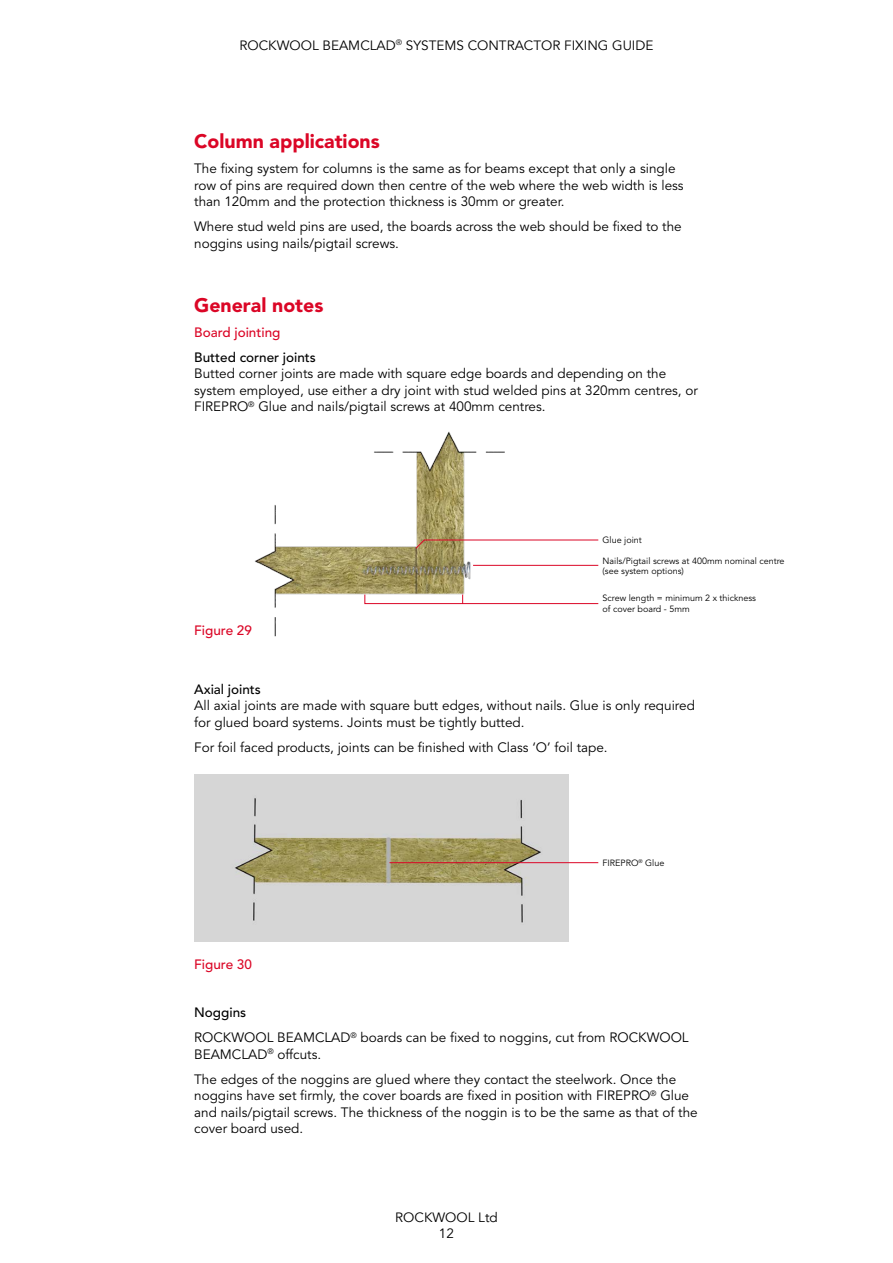
<style>
.page{position:relative;width:893px;height:1263px;background:#fff}
.page>*{position:absolute;margin:0;border:0;box-sizing:border-box;transform-origin:0 0}
.t1{font:900 19.5px "Avenir LT Std";color:#db0626}
.t2{font:13.5px/16.5px "Avenir LT Std";color:#000}
.t3{font:13.5px/16.2px "Avenir";color:#000;text-align:center}
.t4{font:500 13.5px "Avenir LT Std";color:#db0626}
.t5{font:500 13.5px "Avenir LT Std";color:#000}
.t6{font:9px/10.5px "Avenir LT Std";color:#000}
.s1{font-weight:500}
</style>
<div class="page">
<img style="left:255px;top:431px;width:313px;height:206px">
<img style="left:194px;top:775px;width:374px;height:167px">
<hr style="left:473px;top:565px;width:125px;height:1px;background:#db0626">
<hr style="left:389px;top:862px;width:209px;height:1px;background:#db0626">
<svg style="left:415px;top:539px;width:184px;height:10px"></svg>
<svg style="left:364px;top:594px;width:235px;height:10px"></svg>
<p class="t3" style="left:239px;top:37px;width:415px">ROCKWOOL BEAMCLAD<sup>®</sup> SYSTEMS CONTRACTOR FIXING GUIDE</p>
<h1 class="t1" style="left:194px;top:130px;width:187px">Column applications</h1>
<p class="t2" style="left:194px;top:161px;width:491px">The fixing system for columns is the same as for beams except that only a single row of pins are required down then centre of the web where the web width is less than 120mm and the protection thickness is 30mm or greater.</p>
<p class="t2" style="left:194px;top:219px;width:489px">Where stud weld pins are used, the boards across the web should be fixed to the noggins using nails/pigtail screws.</p>
<h1 class="t1" style="left:194px;top:293px;width:131px">General notes</h1>
<p class="t4" style="left:194px;top:324px;width:88px">Board jointing</p>
<p class="t5" style="left:194px;top:349px;width:123px">Butted corner joints</p>
<p class="t2" style="left:194px;top:366px;width:505px">Butted corner joints are made with square edge boards and depending on the system employed, use either a dry joint with stud welded pins at 320mm centres, or<br>FIREPRO<sup>®</sup> Glue and nails/pigtail screws at 400mm centres.</p>
<p class="t6" style="left:603px;top:535px;width:41px">Glue joint</p>
<p class="t6" style="left:603px;top:556px;width:183px">Nails/Pigtail screws at 400mm nominal centre (see system options)</p>
<p class="t4" style="left:194px;top:623px;width:59px">Figure 29</p>
<p class="t6" style="left:603px;top:593px;width:155px">Screw length = minimum 2 x thickness of cover board - 5mm</p>
<p class="t5" style="left:194px;top:681px;width:68px">Axial joints</p>
<p class="t2" style="left:194px;top:698px;width:502px">All axial joints are made with square butt edges, without nails. Glue is only required for glued board systems. Joints must be tightly butted.</p>
<p class="t2" style="left:194px;top:739px;width:415px">For foil faced products, joints can be finished with Class ‘O’ foil tape.</p>
<p class="t4" style="left:194px;top:957px;width:59px">Figure 30</p>
<p class="t6" style="left:603px;top:858px;width:63px">FIREPRO<sup>®</sup> Glue</p>
<p class="t2" style="left:194px;top:1000px;width:496px;line-height:25px"><span class="s1">Noggins<br></span>ROCKWOOL BEAMCLAD<sup>®</sup> boards can be fixed to noggins, cut from ROCKWOOL</p>
<p class="t2" style="left:194px;top:1042px;width:484px;line-height:25px">BEAMCLAD<sup>®</sup> offcuts.<br>The edges of the noggins are glued where they contact the steelwork. Once the</p>
<p class="t2" style="left:194px;top:1088px;width:505px">noggins have set firmly, the cover boards are fixed in position with FIREPRO<sup>®</sup> Glue and nails/pigtail screws. The thickness of the noggin is to be the same as that of the cover board used.</p>
<p class="t3" style="left:395px;top:1209px;width:104px">ROCKWOOL Ltd<br>12</p>
</div>
